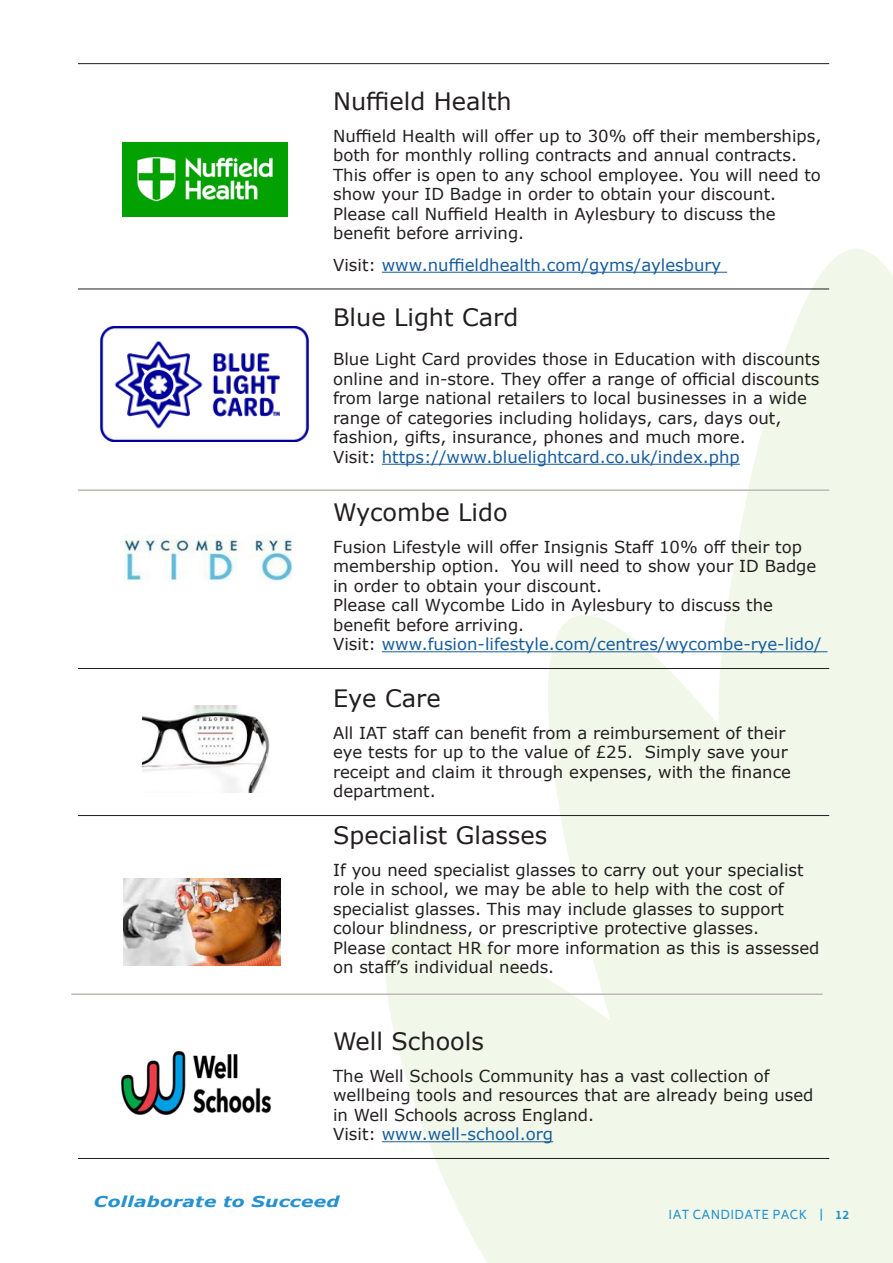
<style>
.page{position:relative;width:893px;height:1263px;background:#fff}
.page>*{position:absolute;margin:0;border:0;box-sizing:border-box;transform-origin:0 0}
.t1{font:24px "Verdana";color:#231f20}
.t2{font:16.5px/19.5px "Verdana";color:#231f20}
.t3{font:16.5px "Verdana";color:#175d9e}
.t4{font:italic 700 15px "Verdana";letter-spacing:.01em;color:#2491d0;scale:1.25 1}
.t5{font:12px "Biryani";letter-spacing:.03em;color:#2491d0}
.s1{color:#231f20}
.s2{font-weight:700}
</style>
<div class="page">
<svg style="left:384px;top:249px;width:509px;height:1014px;fill:#f1f8e9"></svg>
<hr style="left:78px;top:63px;width:751px;height:1px;background:#231f20">
<hr style="left:382px;top:272px;width:345px;height:1px;background:#175d9e">
<hr style="left:78px;top:289px;width:751px;height:1px;background:#231f20">
<hr style="left:382px;top:464px;width:358px;height:1px;background:#175d9e">
<hr style="left:382px;top:651px;width:445px;height:1px;background:#175d9e">
<hr style="left:78px;top:668px;width:751px;height:1px;background:#231f20">
<hr style="left:78px;top:815px;width:751px;height:1px;background:#231f20">
<hr style="left:382px;top:1141px;width:171px;height:1px;background:#175d9e">
<hr style="left:78px;top:1158px;width:751px;height:1px;background:#231f20">
<img style="left:123px;top:143px;width:164px;height:73px">
<img style="left:122px;top:1052px;width:149px;height:63px">
<img style="left:124px;top:878px;width:156px;height:88px">
<img style="left:124px;top:534px;width:167px;height:49px">
<img style="left:142px;top:705px;width:128px;height:88px">
<img style="left:101px;top:326px;width:208px;height:116px">
<hr style="left:78px;top:489px;width:751px;height:2px;background:#bfb8b6">
<hr style="left:71px;top:993px;width:751px;height:2px;background:#bfb8b6">
<p class="t1" style="left:333px;top:85px;width:180px">Nuffield Health</p>
<p class="t2" style="left:333px;top:126px;width:490px">Nuffield Health will offer up to 30% off their memberships, both for monthly rolling contracts and annual contracts.</p>
<p class="t2" style="left:333px;top:165px;width:489px">This offer is open to any school employee. You will need to show your ID Badge in order to obtain your discount.</p>
<p class="t2" style="left:333px;top:204px;width:444px">Please call Nuffield Health in Aylesbury to discuss the benefit before arriving.</p>
<p class="t3" style="left:333px;top:253px;width:390px"><span class="s1">Visit:</span> www.nuffieldhealth.com/gyms/aylesbury</p>
<p class="t1" style="left:333px;top:301px;width:187px">Blue Light Card</p>
<p class="t2" style="left:333px;top:349px;width:488px">Blue Light Card provides those in Education with discounts online and in-store. They offer a range of official discounts from large national retailers to local businesses in a wide range of categories including holidays, cars, days out, fashion, gifts, insurance, phones and much more.</p>
<p class="t3" style="left:333px;top:445px;width:408px"><span class="s1">Visit:</span> https://www.bluelightcard.co.uk/index.php</p>
<p class="t1" style="left:333px;top:496px;width:176px">Wycombe Lido</p>
<p class="t2" style="left:333px;top:537px;width:485px">Fusion Lifestyle will offer Insignis Staff 10% off their top membership option. You will need to show your ID Badge in order to obtain your discount.</p>
<p class="t2" style="left:333px;top:595px;width:441px">Please call Wycombe Lido in Aylesbury to discuss the benefit before arriving.</p>
<p class="t3" style="left:333px;top:633px;width:490px"><span class="s1">Visit:</span> www.fusion-lifestyle.com/centres/wycombe-rye-lido/</p>
<p class="t1" style="left:333px;top:682px;width:109px">Eye Care</p>
<p class="t2" style="left:333px;top:723px;width:460px">All IAT staff can benefit from a reimbursement of their eye tests for up to the value of £25. Simply save your receipt and claim it through expenses, with the finance department.</p>
<p class="t1" style="left:333px;top:819px;width:216px">Specialist Glasses</p>
<p class="t2" style="left:333px;top:860px;width:472px">If you need specialist glasses to carry out your specialist role in school, we may be able to help with the cost of specialist glasses. This may include glasses to support colour blindness, or prescriptive protective glasses.</p>
<p class="t2" style="left:333px;top:938px;width:488px">Please contact HR for more information as this is assessed on staff’s individual needs.</p>
<p class="t1" style="left:333px;top:1025px;width:152px">Well Schools</p>
<p class="t2" style="left:333px;top:1066px;width:482px">The Well Schools Community has a vast collection of wellbeing tools and resources that are already being used in Well Schools across England.</p>
<p class="t3" style="left:333px;top:1123px;width:222px"><span class="s1">Visit:</span> www.well-school.org</p>
<p class="t4" style="left:94px;top:1191px;width:198px">Collaborate to Succeed</p>
<p class="t5" style="left:669px;top:1208px;width:182px">IAT CANDIDATE PACK | <span class="s2">12</span></p>
</div>
